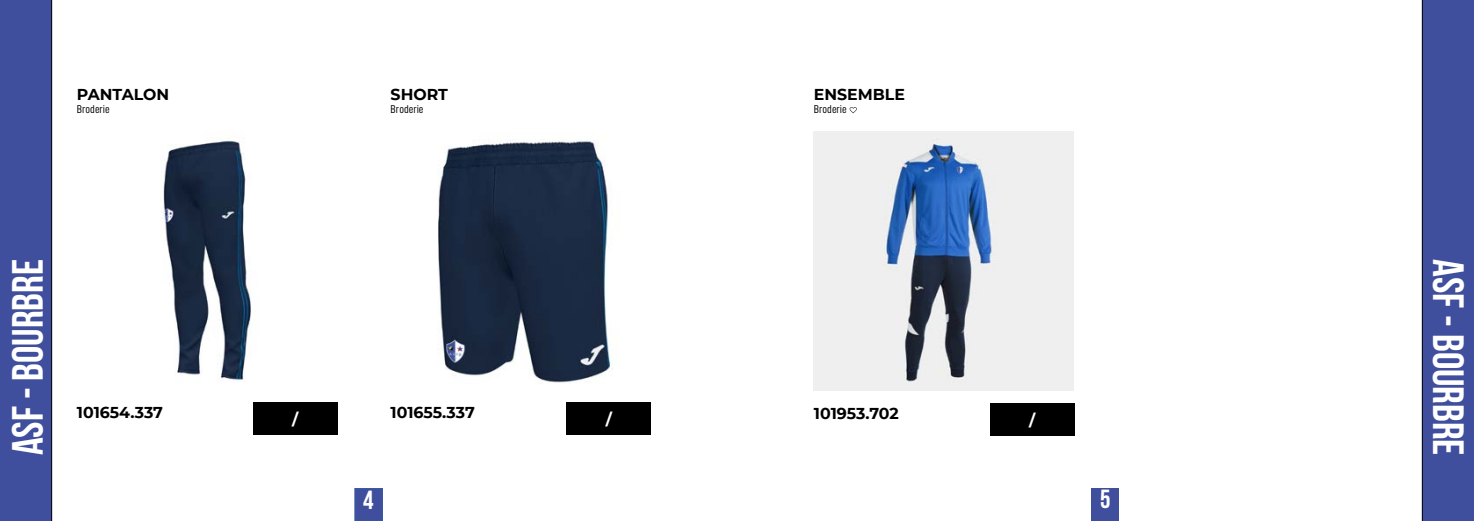
<style>
.page{position:relative;width:1474px;height:521px;background:#fff}
.page>*{position:absolute;margin:0;border:0;box-sizing:border-box;transform-origin:0 0}
.t1{font:700 43.75px "Bebas Neue";color:#fff}
.t2{font:700 26.25px "Bebas Neue";color:#fff}
.t3{font:700 15.75px "Montserrat";color:#000}
.t4{font:700 15.75px "Montserrat";color:#fff}
.t5{font:11.38px "D DIN Condensed";color:#000}
</style>
<div class="page">
<div style="left:0;top:0;width:52px;height:521px;background:#404f9d"></div>
<div style="left:355px;top:488px;width:27px;height:33px;background:#404f9d"></div>
<div style="left:354px;top:488px;width:28px;height:33px;border:1px solid #395ba6"></div>
<div style="left:1091px;top:488px;width:28px;height:33px;background:#404f9d"></div>
<div style="left:1421px;top:0;width:52px;height:521px;background:#404f9d"></div>
<img style="left:163px;top:137px;width:88px;height:244px">
<img style="left:438px;top:140px;width:175px;height:243px">
<div style="left:253px;top:403px;width:84px;height:32px;background:#000"></div>
<div style="left:566px;top:403px;width:85px;height:32px;background:#000"></div>
<img style="left:814px;top:132px;width:259px;height:259px">
<div style="left:990px;top:404px;width:84px;height:32px;background:#000"></div>
<svg style="left:849px;top:107px;width:7px;height:6px"></svg>
<p class="t3" style="left:77px;top:83px;width:94px">PANTALON</p>
<p class="t5" style="left:77px;top:103px;width:34px">Broderie</p>
<p class="t3" style="left:390px;top:83px;width:59px">SHORT</p>
<p class="t5" style="left:390px;top:103px;width:34px">Broderie</p>
<p class="t3" style="left:814px;top:83px;width:93px">ENSEMBLE</p>
<p class="t5" style="left:814px;top:103px;width:34px">Broderie</p>
<h1 class="t1" style="left:4px;top:455px;width:198px;rotate:-90deg">ASF - BOURBRE</h1>
<p class="t3" style="left:77px;top:401px;width:87px">101654.337</p>
<p class="t3" style="left:390px;top:401px;width:86px">101655.337</p>
<p class="t4" style="left:292px;top:408px;width:8px">/</p>
<p class="t4" style="left:606px;top:408px;width:8px">/</p>
<p class="t3" style="left:814px;top:401px;width:86px">101953.702</p>
<p class="t4" style="left:1029px;top:409px;width:8px">/</p>
<h2 class="t2" style="left:363px;top:481px;width:12px">A4</h2>
<h2 class="t2" style="left:1100px;top:485px;width:12px">5</h2>
<h1 class="t1" style="left:1472px;top:259px;width:198px;rotate:90deg">ASF - BOURBRE</h1>
</div>
